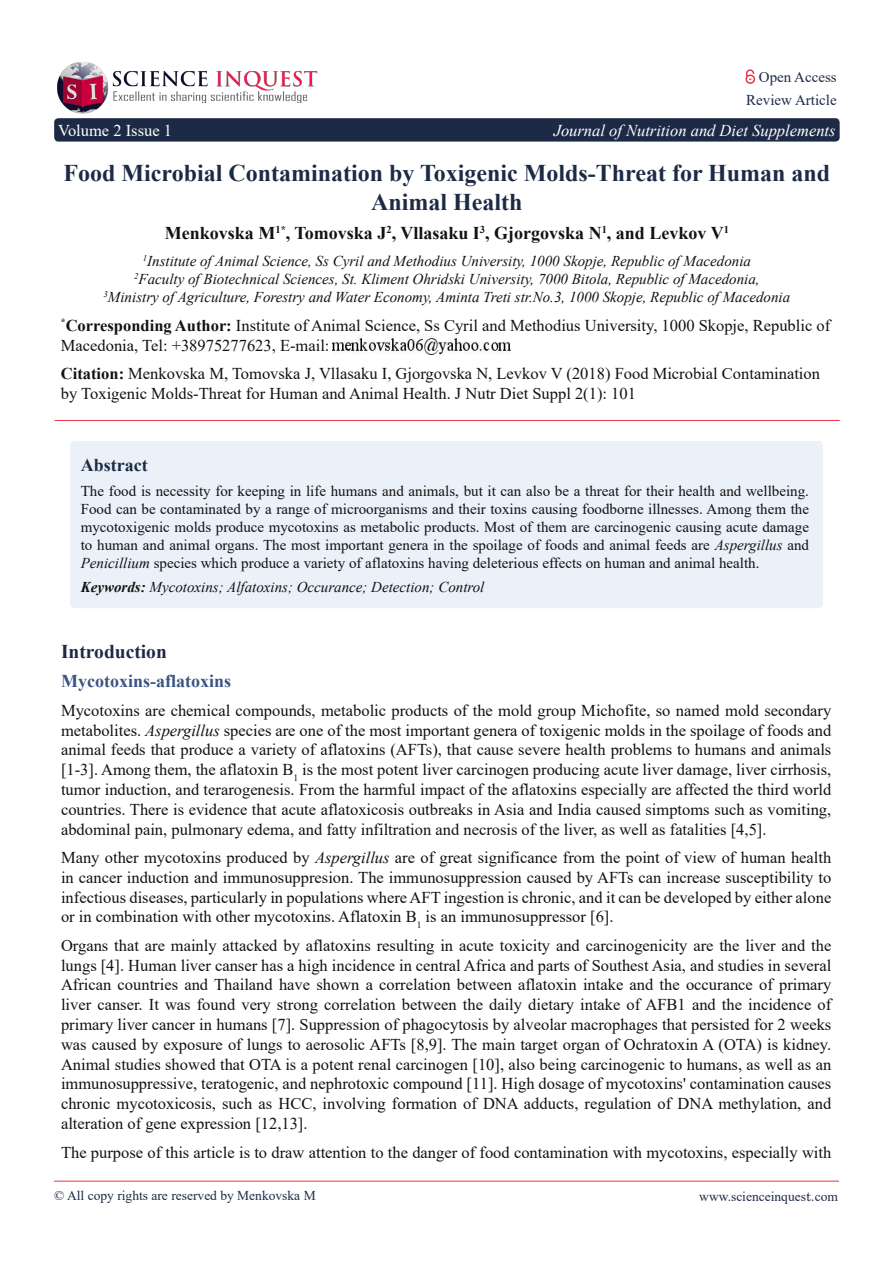
<style>
.page{position:relative;width:893px;height:1263px;background:#fff}
.page>*{position:absolute;margin:0;border:0;box-sizing:border-box;transform-origin:0 0}
.t1{font:700 24px/28.8px "Times New Roman";color:#1d2a46;text-align:center}
.t2{font:700 19.5px "Times New Roman";color:#1d2a46}
.t3{font:700 18px "Times New Roman";color:#131112}
.t4{font:700 18px "Times New Roman";color:#3b5383}
.t5{font:700 18px "Times New Roman";color:#1d2a46}
.t6{font:16.5px/19.8px "Times New Roman";color:#131112;text-align:justify}
.t7{font:italic 16.5px "Times New Roman";color:#fff}
.t8{font:16.5px "Times New Roman";color:#fff}
.t9{font:15px/18px "Times New Roman";color:#131112;text-align:justify}
.t10{font:italic 15px "Times New Roman";color:#131112}
.t11{font:15px "Times New Roman";color:#1d2a46}
.t12{font:13.5px "Times New Roman";color:#1d2a46}
.t13{font:700 10.5px "Times New Roman";color:#131112}
.t14{font:9.6px "Times New Roman";color:#131112}
.t15{font:700 9.6px "Times New Roman";color:#131112}
.t16{font:italic 8.7px "Times New Roman";color:#131112}
.s1{font-size:18px}
.s2{font-weight:700}
.s3{font-style:italic}
.s4{font-family:"Century Schoolbook"}
</style>
<div class="page">
<img style="left:57px;top:62px;width:261px;height:52px">
<div style="left:54px;top:118px;width:786px;height:24px;background:#1d2a46;border-radius:4px"></div>
<svg style="left:745px;top:69px;width:11px;height:15px"></svg>
<hr style="left:54px;top:1181px;width:785px;height:1px;background:#ee344a">
<hr style="left:55px;top:420px;width:785px;height:1px;background:#ee344a">
<div style="left:71px;top:441px;width:751px;height:167px;background:#eaf1f9;border-radius:4px"></div>
<div style="left:70px;top:441px;width:753px;height:167px;border:1px solid #eaf1f9;border-radius:4px"></div>
<img style="left:333px;top:335px;width:178px;height:19px">
<p class="t8" style="left:58px;top:118px;width:115px">Volume 2 Issue 1</p>
<p class="t11" style="left:759px;top:67px;width:79px">Open Access</p>
<p class="t11" style="left:746px;top:90px;width:92px">Review Article</p>
<p class="t7" style="left:554px;top:119px;width:283px">Journal ofNutrition and Diet Supplements</p>
<p class="t1" style="left:64px;top:158px;width:768px">Food Microbial Contamination by Toxigenic Molds-Threat for Human and<br>Animal Health</p>
<p class="t13" style="left:377px;top:222px;width:16px">2<span class="s1">J</span></p>
<p class="t13" style="left:275px;top:222px;width:16px"><span class="s1">,</span>*1</p>
<p class="t3" style="left:165px;top:220px;width:112px">Menkovska M</p>
<p class="t13" style="left:473px;top:222px;width:14px">3<span class="s1">I</span></p>
<p class="t3" style="left:392px;top:220px;width:78px">, Vllasaku</p>
<p class="t13" style="left:602px;top:222px;width:7px">1</p>
<p class="t3" style="left:485px;top:220px;width:240px">, Gjorgovska N , and Levkov V</p>
<p class="t13" style="left:724px;top:222px;width:7px">1</p>
<p class="t3" style="left:295px;top:220px;width:80px">Tomovska</p>
<p class="t16" style="left:143px;top:253px;width:6px">1</p>
<p class="t10" style="left:147px;top:251px;width:605px">Institute ofAnimal Science, Ss Cyril and Methodius University, 1000 Skopje, Republic ofMacedonia</p>
<p class="t16" style="left:134px;top:271px;width:6px">2</p>
<p class="t10" style="left:139px;top:269px;width:623px">Faculty ofBiotechnical Sciences, St. Kliment Ohridski University, 7000 Bitola, Republic ofMacedonia,</p>
<p class="t10" style="left:108px;top:287px;width:684px">Ministry ofAgriculture, Forestry and Water Economy, Aminta Treti str.No.3, 1000 Skopje, Republic ofMacedonia</p>
<p class="t16" style="left:104px;top:289px;width:6px">3</p>
<p class="t15" style="left:61px;top:315px;width:6px">*</p>
<p class="t6" style="left:61px;top:315px;width:771px"><span class="s2">Corresponding Author:</span> Institute of Animal Science, Ss Cyril and Methodius University, 1000 Skopje, Republic of<br>Macedonia, Tel: +38975277623, E-mail:</p>
<p class="t6" style="left:61px;top:363px;width:761px"><span class="s2">Citation:</span> Menkovska M, Tomovska ,J Vllasaku ,I Gjorgovska N, Levkov V (2018) Food Microbial Contamination by Toxigenic Molds-Threat for Human and Animal Health J. Nutr Diet Suppl : (1)2 1 0 1</p>
<p class="t5" style="left:81px;top:452px;width:68px">Abstract</p>
<p class="t9" style="left:81px;top:481px;width:730px">The food is necessity for keeping in life humans and animals, but it can also be a threat for their health and wellbeing.<br>Food can be contaminated by a range of microorganisms and their toxins causing foodborne illnesses. Among them the mycotoxigenic molds produce mycotoxins as metabolic products. Most of them are carcinogenic causing acute damage to human and animal organs. The most important genera in the spoilage of foods and animal feeds are <span class="s3">Aspergillus</span> and <span class="s3">Penicillium</span> species which produce a variety of aflatoxins having deleterious effects on human and animal health.</p>
<p class="t10" style="left:81px;top:577px;width:405px"><span class="s2">Keywords:</span> Mycotoxins; Alfatoxins; Occurance; Detection; Control</p>
<p class="t2" style="left:61px;top:637px;width:107px">Introduction</p>
<p class="t4" style="left:61px;top:668px;width:171px">Mycotoxins-aflatoxins</p>
<p class="t6" style="left:61px;top:700px;width:772px">Mycotoxins are chemical compounds, metabolic products of the mold group Michofite, so named mold secondary metabolites. <span class="s3">Aspergillus</span> species are one of the most important genera of toxigenic molds in the spoilage of foods and animal feeds that produce a variety of aflatoxins (AFTs ,) that cause severe health problems to humans and animals</p>
<p class="t14" style="left:293px;top:771px;width:6px">1</p>
<p class="t6" style="left:61px;top:759px;width:772px;text-indent:241px">is the most potent liver carcinogen producing acute liver damage, liver cirrhosis, tumor induction, and terarogenesis. From the harmful impact of the aflatoxins especially are affected the third world countries. There is evidence that acute aflatoxicosis outbreaks in Asia and India caused simptoms such as vomiting, abdominal pain, pulmonary edema, and fatty infiltration and necrosis of the liver, as well as fatalities ]4,5 .[</p>
<p class="t6" style="left:61px;top:847px;width:772px">Many other mycotoxins produced by <span class="s3">Aspergillus</span> are of great significance from the point of view of human health in cancer induction and immunosuppresion. The immunosuppression caused by AFTs can increase susceptibility to infectious diseases, particularly in populations whereAFT ingestion is chronic, and it can be developed by either alone</p>
<p class="t14" style="left:417px;top:918px;width:6px">1</p>
<p class="t6" style="left:61px;top:759px;width:234px">[1-3 .] Among them, the aflatoxin B</p>
<p class="t6" style="left:61px;top:906px;width:357px">or in combination with other mycotoxins. Aflatoxin B</p>
<p class="t6" style="left:426px;top:906px;width:189px">is an immunosuppressor . [6]</p>
<p class="t6" style="left:61px;top:935px;width:772px">Organs that are mainly attacked by aflatoxins resulting in acute toxicity and carcinogenicity are the liver and the lungs .]4[ Human liver canser has a high incidence in central Africa and parts of Southest Asia, and studies in several African countries and Thailand have shown a correlation between aflatoxin intake and the occurance of primary liver canser. It was found very strong correlation between the daily dietary intake of AFB1 and the incidence of primary liver cancer in humans .]7[ Suppression of phagocytosis by alveolar macrophages that persisted for 2 weeks was caused by exposure of lungs to aerosolic AFTs [8,9 .] The main target organ of Ochratoxin A (OTA) is kidney.<br>Animal studies showed that OTA is a potent renal carcinogen [10 ,] also being carcinogenic to humans, as well as an immunosuppressive, teratogenic, and nephrotoxic compound [11 .] High dosage of mycotoxins' contamination causes chronic mycotoxicosis, such as HCC, involving formation of DNA adducts, regulation of DNA methylation, and alteration of gene expression ]12,13 .[</p>
<p class="t6" style="left:61px;top:1141px;width:772px">The purpose of this article is to draw attention to the danger of food contamination with mycotoxins, especially with</p>
<p class="t12" style="left:54px;top:1186px;width:263px">© All copy rights are reserved by Menkovska M</p>
<p class="t12" style="left:699px;top:1187px;width:140px">www.scienceinques<span class="s4">t</span>.com</p>
</div>
